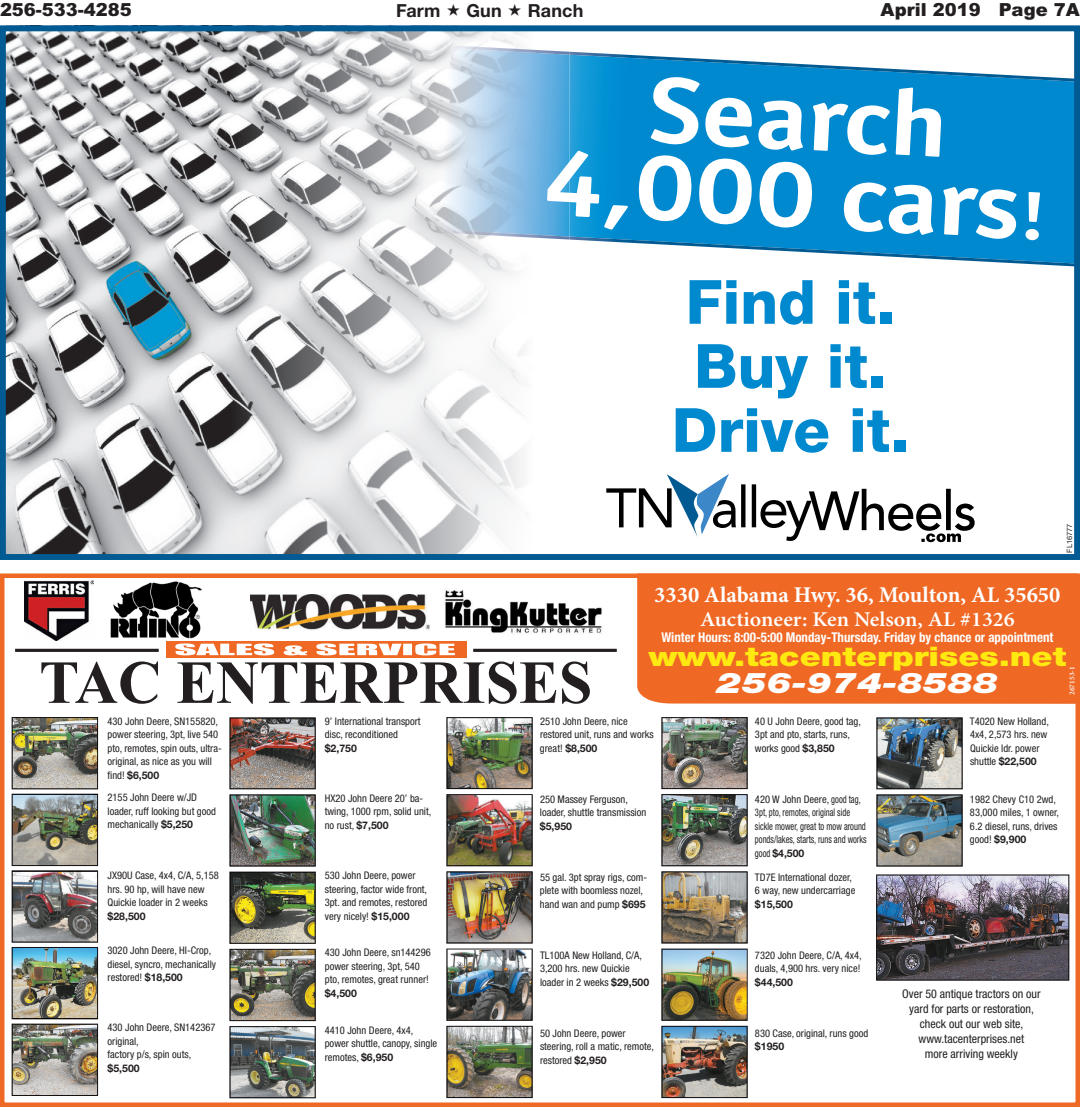
<style>
.page{position:relative;width:1080px;height:1107px;background:#fff}
.page>*{position:absolute;margin:0;border:0;box-sizing:border-box;transform-origin:0 0}
.t1{font:700 93.6px/77.1px "Officina Sans Std";color:#fff;text-align:center;scale:1.18 1}
.t2{font:800 61.05px/64.1px "Helvetica Neue LT Std";color:#0089cf;text-align:center}
.t3{font:italic 900 28.5px "Helvetica Neue LT Std";color:#fff;scale:1.32 1}
.t4{font:900 27px "Helvetica Neue LT Std";color:#ffe911;scale:1.24 1}
.t5{font:700 22.5px "Minion Pro";color:#fff}
.t6{font:600 21px "Minion Pro";color:#fff;scale:1.05 1}
.t7{font:900 18px "Arial";color:#231f20}
.t8{font:700 18px "Helvetica Neue LT Std";letter-spacing:.01em;color:#231f20}
.t9{font:700 condensed 13.5px "Helvetica Neue LT Std";color:#fff;scale:.96 1}
.t10{font:condensed 12px/15px "Helvetica Neue LT Std";color:#231f20;text-align:center}
.t11{font:condensed 10.5px/13.5px "Helvetica Neue LT Std";color:#231f20}
.t12{font:700 10.5px "Helvetica Neue LT Std";color:#231f20}
.t13{font:600 7.5px "Minion Pro";color:#fff}
.t14{font:7.35px "Helvetica Neue LT Std";color:#231f20}
.s1{font-size:66.75px}
.s2{font-weight:700;font-stretch:normal}
</style>
<div class="page">
<img style="left:7px;top:32px;width:516px;height:521px">
<img style="left:570px;top:52px;width:503px;height:215px">
<img style="left:427px;top:45px;width:143px;height:195px">
<svg style="left:606px;top:474px;width:369px;height:68px"></svg>
<div style="left:0;top:25px;width:1080px;height:535px;border:6px solid #015a92"></div>
<div style="left:0;top:573px;width:1080px;height:534px;border:4px solid #ef6824"></div>
<div style="left:637px;top:573px;width:443px;height:131px;background:#ef6824"></div>
<svg style="left:41px;top:661px;width:117px;height:43px"></svg>
<svg style="left:177px;top:661px;width:379px;height:43px"></svg>
<svg style="left:562px;top:661px;width:28px;height:43px"></svg>
<div style="left:166px;top:641px;width:300px;height:17px;background:#ef6824"></div>
<svg style="left:175px;top:643px;width:99px;height:12px"></svg>
<svg style="left:284px;top:645px;width:24px;height:10px"></svg>
<svg style="left:316px;top:643px;width:139px;height:12px"></svg>
<hr style="left:15px;top:649px;width:144px;height:3px;background:#231f20">
<hr style="left:473px;top:649px;width:144px;height:3px;background:#231f20">
<img style="left:111px;top:582px;width:91px;height:56px">
<img style="left:25px;top:581px;width:68px;height:60px">
<img style="left:251px;top:594px;width:179px;height:36px">
<img style="left:444px;top:589px;width:158px;height:45px">
<div style="left:229px;top:1026px;width:87px;height:72px;border:1px solid #231f20"></div>
<img style="left:230px;top:1027px;width:85px;height:71px">
<img style="left:13px;top:1095px;width:84px;height:1px">
<img style="left:12px;top:1024px;width:86px;height:71px">
<div style="left:229px;top:949px;width:87px;height:72px;border:1px solid #231f20"></div>
<img style="left:230px;top:949px;width:85px;height:72px">
<img style="left:12px;top:947px;width:86px;height:72px">
<img style="left:878px;top:877px;width:189px;height:101px">
<div style="left:876px;top:875px;width:193px;height:105px;border:1px solid #231f20"></div>
<div style="left:229px;top:872px;width:87px;height:72px;border:1px solid #231f20"></div>
<img style="left:230px;top:872px;width:85px;height:71px">
<div style="left:12px;top:870px;width:86px;height:73px;border:1px solid #231f20"></div>
<img style="left:12px;top:871px;width:86px;height:71px">
<img style="left:231px;top:796px;width:83px;height:69px">
<div style="left:229px;top:794px;width:87px;height:73px;border:1px solid #231f20"></div>
<img style="left:12px;top:718px;width:86px;height:71px">
<div style="left:229px;top:717px;width:87px;height:72px;border:1px solid #231f20"></div>
<img style="left:230px;top:718px;width:85px;height:71px">
<img style="left:12px;top:794px;width:86px;height:72px">
<div style="left:446px;top:1026px;width:87px;height:72px;border:1px solid #231f20"></div>
<img style="left:447px;top:1026px;width:85px;height:72px">
<img style="left:448px;top:951px;width:83px;height:68px">
<div style="left:446px;top:949px;width:87px;height:72px;border:1px solid #231f20"></div>
<img style="left:448px;top:873px;width:83px;height:69px">
<div style="left:446px;top:871px;width:87px;height:73px;border:1px solid #231f20"></div>
<div style="left:446px;top:794px;width:87px;height:72px;border:1px solid #231f20"></div>
<img style="left:447px;top:796px;width:85px;height:70px">
<div style="left:446px;top:717px;width:87px;height:72px;border:1px solid #231f20"></div>
<img style="left:447px;top:718px;width:85px;height:71px">
<div style="left:661px;top:1026px;width:87px;height:72px;border:1px solid #231f20"></div>
<img style="left:662px;top:1026px;width:85px;height:72px">
<div style="left:661px;top:949px;width:87px;height:72px;border:1px solid #231f20"></div>
<img style="left:662px;top:949px;width:85px;height:71px">
<img style="left:663px;top:873px;width:83px;height:69px">
<div style="left:661px;top:871px;width:87px;height:73px;border:1px solid #231f20"></div>
<div style="left:661px;top:794px;width:87px;height:72px;border:1px solid #231f20"></div>
<img style="left:662px;top:795px;width:85px;height:71px">
<div style="left:661px;top:717px;width:87px;height:72px;border:1px solid #231f20"></div>
<img style="left:662px;top:718px;width:85px;height:71px">
<img style="left:878px;top:796px;width:83px;height:69px">
<div style="left:876px;top:794px;width:87px;height:73px;border:1px solid #231f20"></div>
<div style="left:876px;top:717px;width:87px;height:72px;border:1px solid #231f20"></div>
<img style="left:877px;top:718px;width:85px;height:71px">
<h3 class="t7" style="left:0;top:3px;width:133px">256-533-4285</h3>
<h3 class="t7" style="left:881px;top:3px;width:201px">April 2019 Page 7A</h3>
<h3 class="t8" style="left:396px;top:4px;width:46px">Farm</h3>
<h3 class="t8" style="left:466px;top:4px;width:37px">Gun</h3>
<h3 class="t8" style="left:528px;top:4px;width:57px">Ranch</h3>
<h1 class="t1" style="left:549px;top:65px;width:430px;rotate:3deg">Search<br>4,000 cars<span class="s1">!</span></h1>
<h2 class="t2" style="left:672px;top:271px;width:239px">Find it.<br>Buy it.<br>Drive it.</h2>
<p class="t14" style="left:1065px;top:553px;width:31px;rotate:-90deg">FL16777</p>
<p class="t11" style="left:108px;top:715px;width:116px">430 John Deere, SN155820, power steering, 3pt, live 540 pto, remotes, spin outs, ultra&shy;original, as nice as you will find! <span class="s2">$6,500</span></p>
<p class="t11" style="left:325px;top:715px;width:97px">9’ International transport disc, reconditioned</p>
<p class="t12" style="left:325px;top:744px;width:34px">$2,750</p>
<p class="t11" style="left:108px;top:792px;width:110px">2155 John Deere w/JD loader, ruff looking but good mechanically <span class="s2">$5,250</span></p>
<p class="t11" style="left:108px;top:870px;width:113px">JX90U Case, 4x4, C/A, 5,158 hrs. 90 hp, will have new<br>Quickie loader in 2 weeks</p>
<p class="t12" style="left:108px;top:912px;width:39px">$28,500</p>
<p class="t11" style="left:108px;top:945px;width:110px">3020 John Deere, HI-Crop, diesel, syncro, mechanically restored! <span class="s2">$18,500</span></p>
<p class="t11" style="left:108px;top:1022px;width:109px">430 John Deere, SN142367 original,<br>factory p/s, spin outs,</p>
<p class="t12" style="left:108px;top:1064px;width:34px">$5,500</p>
<p class="t11" style="left:325px;top:792px;width:108px">HX20 John Deere 20’ ba&shy;twing, 1000 rpm, solid unit, no rust, <span class="s2">$7,500</span></p>
<p class="t11" style="left:325px;top:870px;width:104px">530 John Deere, power steering, factor wide front,<br>3pt. and remotes, restored very nicely! <span class="s2">$15,000</span></p>
<p class="t11" style="left:325px;top:947px;width:107px">430 John Deere, sn144296 power steering, 3pt, 540 pto, remotes, great runner!</p>
<p class="t12" style="left:325px;top:989px;width:34px">$4,500</p>
<p class="t11" style="left:325px;top:1024px;width:114px">4410 John Deere, 4x4, power shuttle, canopy, single remotes, <span class="s2">$6,950</span></p>
<h3 class="t5" style="left:654px;top:581px;width:408px">3330 Alabama Hwy. 36, Moulton, AL 35650</h3>
<h3 class="t6" style="left:700px;top:606px;width:301px">Auctioneer: Ken Nelson, AL #1326</h3>
<p class="t9" style="left:661px;top:633px;width:410px">Winter Hours: 8:00-5:00 Monday-Thursday. Friday by chance or appointment</p>
<h3 class="t4" style="left:648px;top:641px;width:338px">www.tacenterprises.net</h3>
<h3 class="t3" style="left:717px;top:667px;width:215px">256-974-8588</h3>
<p class="t13" style="left:1068px;top:695px;width:30px;rotate:-90deg">267153-1</p>
<p class="t11" style="left:540px;top:715px;width:115px">2510 John Deere, nice restored unit, runs and works great! <span class="s2">$8,500</span></p>
<p class="t11" style="left:540px;top:793px;width:108px">250 Massey Ferguson, loader, shuttle transmission</p>
<p class="t12" style="left:540px;top:822px;width:34px">$5,950</p>
<p class="t11" style="left:540px;top:871px;width:109px">55 gal. 3pt spray rigs, com&shy;plete with boomless nozel, hand wan and pump <span class="s2">$695</span></p>
<p class="t11" style="left:540px;top:949px;width:111px">TL100A New Holland, C/A,<br>3,200 hrs. new Quickie loader in 2 weeks <span class="s2">$29,500</span></p>
<p class="t11" style="left:540px;top:1027px;width:115px">50 John Deere, power steering, roll a matic, remote, restored <span class="s2">$2,950</span></p>
<p class="t11" style="left:755px;top:715px;width:107px">40 U John Deere, good tag,<br>3pt and pto, starts, runs, works good <span class="s2">$3,850</span></p>
<p class="t11" style="left:755px;top:793px;width:113px">420 W John Deere, good tag,<br>3pt, pto, remotes, original side sickle mower, great to mow around ponds/lakes, starts, runs and works good <span class="s2">$4,500</span></p>
<p class="t11" style="left:755px;top:871px;width:102px">TD7E International dozer,<br>6 way, new undercarriage</p>
<p class="t12" style="left:755px;top:900px;width:39px">$15,500</p>
<p class="t11" style="left:755px;top:949px;width:108px">7320 John Deere, C/A, 4x4, duals, 4,900 hrs. very nice!</p>
<p class="t12" style="left:755px;top:978px;width:39px">$44,500</p>
<p class="t11" style="left:755px;top:1027px;width:115px">830 Case, original, runs good</p>
<p class="t12" style="left:755px;top:1043px;width:31px">$1950</p>
<p class="t11" style="left:970px;top:715px;width:80px">T4020 New Holland,<br>4x4, 2,573 hrs. new<br>Quickie ldr. power shuttle <span class="s2">$22,500</span></p>
<p class="t11" style="left:970px;top:793px;width:91px">1982 Chevy C10 2wd,<br>83,000 miles, 1 owner,<br>6.2 diesel, runs, drives good! <span class="s2">$9,900</span></p>
<p class="t10" style="left:902px;top:987px;width:140px">Over 50 antique tractors on our yard for parts or restoration, check out our web site, www.tacenterprises.net<br>more arriving weekly</p>
</div>
